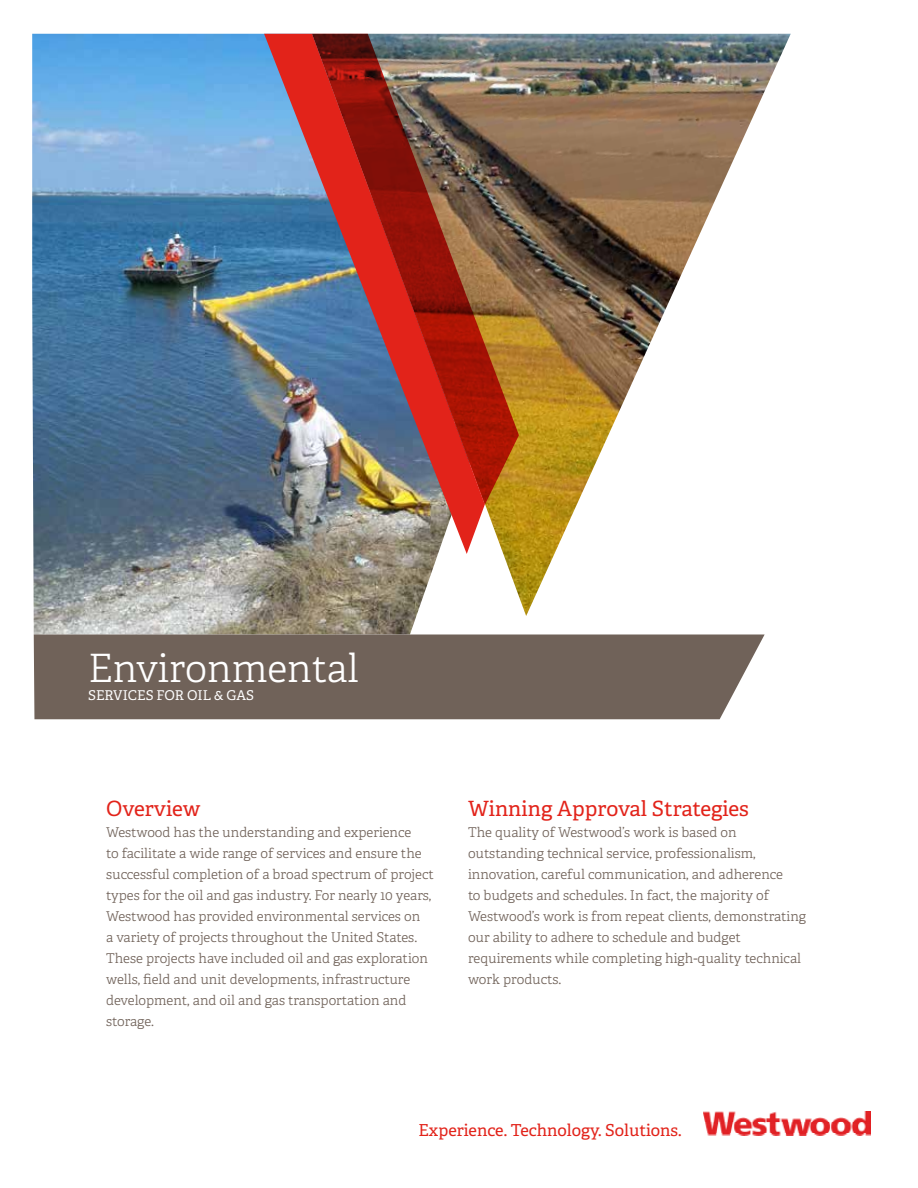
<style>
.page{position:relative;width:918px;height:1188px;background:#fff}
.page>*{position:absolute;margin:0;border:0;box-sizing:border-box;transform-origin:0 0}
.t1{font:300 39px "Adelle Basic";color:#fff}
.t2{font:21px "Adelle Basic";color:#e2231a}
.t3{font:16.5px "Adelle Basic";color:#e2231a}
.t4{font:300 13.5px/21px "Adelle Basic";color:#706259}
.t5{font:13.5px "Adelle Basic";color:#fff}
</style>
<div class="page">
<img style="left:703px;top:1111px;width:168px;height:25px">
<img style="left:32px;top:34px;width:385px;height:600px">
<img style="left:312px;top:34px;width:479px;height:582px">
<img style="left:264px;top:34px;width:221px;height:520px">
<img style="left:312px;top:34px;width:207px;height:471px">
<div style="left:34px;top:634px;width:731px;height:85px;background:#706259"></div>
<h1 class="t1" style="left:88px;top:644px;width:272px">Environmental</h1>
<p class="t5" style="left:88px;top:687px;width:167px">SERVICES FOR OIL &amp; GAS</p>
<h2 class="t2" style="left:106px;top:795px;width:96px">Overview</h2>
<p class="t4" style="left:106px;top:821px;width:329px">Westwood has the understanding and experience<br>to facilitate a wide range of services and ensure the successful completion of a broad spectrum of project types for the oil and gas industry. For nearly 10 years, Westwood has provided environmental services on<br>a variety of projects throughout the United States.<br>These projects have included oil and gas exploration wells, field and unit developments, infrastructure development, and oil and gas transportation and storage.</p>
<h2 class="t2" style="left:468px;top:795px;width:282px">Winning Approval Strategies</h2>
<p class="t4" style="left:468px;top:821px;width:340px">The quality of Westwood’s work is based on outstanding technical service, professionalism, innovation, careful communication, and adherence<br>to budgets and schedules. In fact, the majority of Westwood’s work is from repeat clients, demonstrating our ability to adhere to schedule and budget requirements while completing high-quality technical work products.</p>
<p class="t3" style="left:418px;top:1120px;width:265px">Experience. Technology. Solutions.</p>
</div>
